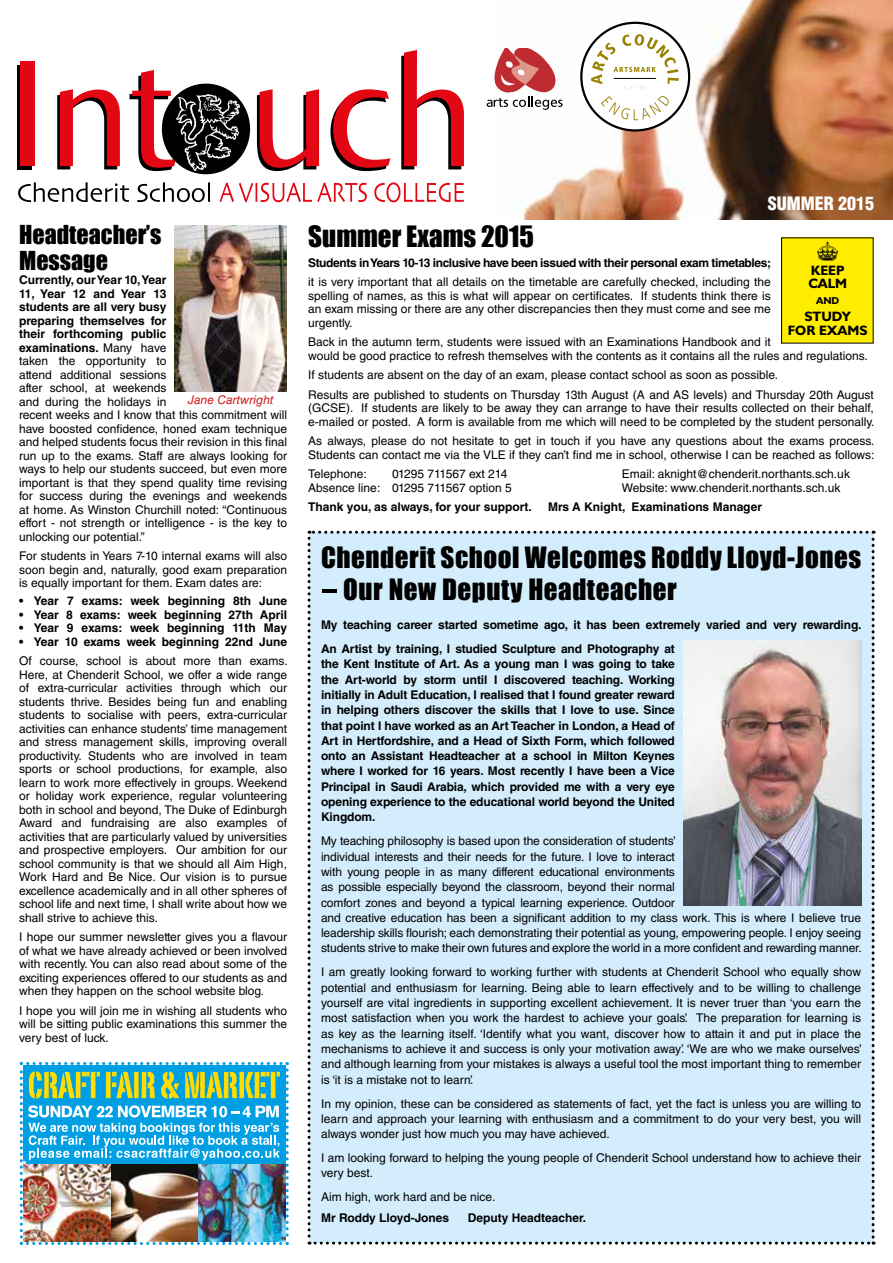
<style>
.page{position:relative;width:893px;height:1263px;background:#fff}
.page>*{position:absolute;margin:0;border:0;box-sizing:border-box;transform-origin:0 0}
.t1{font:27px "Impact";letter-spacing:.02em;color:#000}
.t2{font:27px "Impact";letter-spacing:.02em;color:#000;scale:2 1}
.t3{font:27px "Impact";color:#000}
.t4{font:24px/25.5px "Impact";color:#000}
.t5{font:900 condensed 18px "Helvetica LT Std";color:#fff}
.t6{font:700 13.65px/13.2px "Humanist 521 BT";color:#000}
.t7{font:12px/13.5px "Helvetica LT Std";color:#000}
.t8{font:700 12px/15.3px "Helvetica LT Std";letter-spacing:-.01em;color:#000}
.t9{font:700 12px "Helvetica LT Std";letter-spacing:-.03em;color:#000}
.t10{font:italic 12px "Helvetica LT Std";color:#cd171a}
.t11{font:700 10.05px "Humanist 521 BT";color:#000}
.s1{font-weight:700}
</style>
<div class="page">
<div style="left:308px;top:531px;width:567px;height:713px;background:#d4edfc"></div>
<img style="left:518px;top:0;width:375px;height:220px">
<svg style="left:18px;top:65px;width:14px;height:104px"></svg>
<div style="left:21px;top:62px;width:14px;height:104px;background:#e30613"></div>
<svg style="left:57px;top:89px;width:63px;height:80px"></svg>
<svg style="left:130px;top:70px;width:118px;height:101px"></svg>
<svg style="left:257px;top:89px;width:62px;height:82px"></svg>
<svg style="left:330px;top:89px;width:60px;height:82px"></svg>
<svg style="left:401px;top:50px;width:63px;height:119px"></svg>
<svg style="left:18px;top:182px;width:111px;height:20px"></svg>
<svg style="left:137px;top:182px;width:73px;height:20px"></svg>
<svg style="left:220px;top:183px;width:147px;height:19px"></svg>
<svg style="left:374px;top:182px;width:90px;height:20px"></svg>
<div style="left:162px;top:84px;width:88px;height:90px;background:#000;border-radius:50%"></div>
<img style="left:174px;top:94px;width:66px;height:78px">
<svg style="left:580px;top:22px;width:110px;height:110px"></svg>
<hr style="left:614px;top:78px;width:42px;height:1px;background:#000">
<svg style="left:487px;top:48px;width:76px;height:62px"></svg>
<img style="left:175px;top:225px;width:111px;height:167px">
<img style="left:20px;top:1062px;width:269px;height:183px">
<div style="left:782px;top:238px;width:91px;height:105px;background:#ffed00"></div>
<img style="left:817px;top:241px;width:21px;height:20px">
<img style="left:683px;top:640px;width:179px;height:265px">
<h2 class="t4" style="left:19px;top:222px;width:144px">Headteacher’s<br>Message</h2>
<p class="t7" style="left:19px;top:273px;width:269px"><span class="s1">Currently, our Year 10, Year<br>11, Year 12 and Year 13<br>students are all very busy<br>preparing themselves for<br>their forthcoming public<br>examinations.</span> Many have<br>taken the opportunity to<br>attend additional sessions<br>after school, at weekends<br>and during the holidays in<br>recent weeks and I know that this commitment will have boosted confidence, honed exam technique and helped students focus their revision in this final run up to the exams. Staff are always looking for ways to help our students succeed, but even more important is that they spend quality time revising for success during the evenings and weekends at home. As Winston Churchill noted: “Continuous effort - not strength or intelligence - is the key to unlocking our potential.”</p>
<p class="t7" style="left:19px;top:549px;width:269px;text-align:justify">For students in Years 7-10 internal exams will also soon begin and, naturally, good exam preparation is equally important for them. Exam dates are:</p>
<p class="t8" style="left:19px;top:593px;width:269px">• Year 7 exams: week beginning 8th June</p>
<p class="t8" style="left:19px;top:607px;width:269px">• Year 8 exams: week beginning 27th April</p>
<p class="t8" style="left:19px;top:620px;width:269px">• Year 9 exams: week beginning 11th May</p>
<p class="t8" style="left:19px;top:634px;width:269px">• Year 10 exams week beginning 22nd June</p>
<p class="t7" style="left:19px;top:654px;width:270px;text-align:justify">Of course, school is about more than exams.<br>Here, at Chenderit School, we offer a wide range of extra-curricular activities through which our students thrive. Besides being fun and enabling students to socialise with peers, extra-curricular activities can enhance students’ time management and stress management skills, improving overall productivity. Students who are involved in team sports or school productions, for example, also learn to work more effectively in groups. Weekend or holiday work experience, regular volunteering both in school and beyond, The Duke of Edinburgh Award and fundraising are also examples of activities that are particularly valued by universities and prospective employers. Our ambition for our school community is that we should all Aim High, Work Hard and Be Nice. Our vision is to pursue excellence academically and in all other spheres of school life and next time, I shall write about how we shall strive to achieve this.</p>
<p class="t7" style="left:19px;top:930px;width:269px;text-align:justify">I hope our summer newsletter gives you a flavour of what we have already achieved or been involved with recently. You can also read about some of the exciting experiences offered to our students as and when they happen on the school website blog.</p>
<p class="t7" style="left:19px;top:1004px;width:269px;text-align:justify">I hope you will join me in wishing all students who will be sitting public examinations this summer the very best of luck.</p>
<p class="t10" style="left:188px;top:393px;width:87px">Jane Cartwright</p>
<h3 class="t5" style="left:768px;top:192px;width:108px">SUMMER 2015</h3>
<h1 class="t3" style="left:308px;top:220px;width:227px">Summer Exams 2015</h1>
<p class="t9" style="left:308px;top:255px;width:464px">Students in Years 10-13 inclusive have been issued with their personal exam timetables;</p>
<p class="t7" style="left:308px;top:275px;width:464px;text-align:justify">it is very important that all details on the timetable are carefully checked, including the spelling of names, as this is what will appear on certificates. If students think there is an exam missing or there are any other discrepancies then they must come and see me urgently.</p>
<p class="t7" style="left:308px;top:335px;width:561px">Back in the autumn term, students were issued with an Examinations Handbook and it<br>would be good practice to refresh themselves with the contents as it contains all the rules and regulations.</p>
<p class="t7" style="left:308px;top:365px;width:567px;line-height:19.5px">If students are absent on the day of an exam, please contact school as soon as possible.<br>Results are published to students on Thursday 13th August (A and AS levels) and Thursday 20th August</p>
<p class="t7" style="left:308px;top:401px;width:568px">(GCSE). If students are likely to be away they can arrange to have their results collected on their behalf, e-mailed or posted. A form is available from me which will need to be completed by the student personally.</p>
<p class="t7" style="left:308px;top:434px;width:568px">As always, please do not hesitate to get in touch if you have any questions about the exams process.<br>Students can contact me via the VLE if they can’t find me in school, otherwise I can be reached as follows:</p>
<p class="t7" style="left:308px;top:467px;width:60px">Telephone:</p>
<p class="t7" style="left:392px;top:467px;width:117px">01295 711567 ext 214</p>
<p class="t7" style="left:622px;top:467px;width:230px">Email: aknight@chenderit.northants.sch.uk</p>
<p class="t7" style="left:308px;top:481px;width:205px">Absence line: 01295 711567 option 5</p>
<p class="t7" style="left:622px;top:481px;width:220px">Website: www.chenderit.northants.sch.uk</p>
<p class="t8" style="left:308px;top:499px;width:225px">Thank you, as always, for your support.</p>
<p class="t8" style="left:548px;top:499px;width:215px">Mrs A Knight, Examinations Manager</p>
<h1 class="t1" style="left:321px;top:540px;width:541px">Chenderit School Welcomes Roddy Lloyd-Jones</h1>
<h1 class="t2" style="left:321px;top:573px;width:179px">- Our New Deputy Headteacher</h1>
<p class="t8" style="left:321px;top:613px;width:542px;line-height:24px">My teaching career started sometime ago, it has been extremely varied and very rewarding.<br>An Artist by training, I studied Sculpture and Photography at</p>
<p class="t8" style="left:321px;top:656px;width:355px;text-align:justify">the Kent Institute of Art. As a young man I was going to take the Art-world by storm until I discovered teaching. Working initially in Adult Education, I realised that I found greater reward in helping others discover the skills that I love to use. Since that point I have worked as an Art Teacher in London, a Head of Art in Hertfordshire, and a Head of Sixth Form, which followed onto an Assistant Headteacher at a school in Milton Keynes where I worked for 16 years. Most recently I have been a Vice Principal in Saudi Arabia, which provided me with a very eye opening experience to the educational world beyond the United Kingdom.</p>
<p class="t7" style="left:321px;top:833px;width:542px;line-height:15.3px">My teaching philosophy is based upon the consideration of students’<br>individual interests and their needs for the future. I love to interact<br>with young people in as many different educational environments<br>as possible especially beyond the classroom, beyond their normal<br>comfort zones and beyond a typical learning experience. Outdoor<br>and creative education has been a significant addition to my class work. This is where I believe true leadership skills flourish; each demonstrating their potential as young, empowering people. I enjoy seeing students strive to make their own futures and explore the world in a more confident and rewarding manner.</p>
<p class="t7" style="left:321px;top:964px;width:542px;line-height:15.3px;text-align:justify">I am greatly looking forward to working further with students at Chenderit School who equally show potential and enthusiasm for learning. Being able to learn effectively and to be willing to challenge yourself are vital ingredients in supporting excellent achievement. It is never truer than ‘you earn the most satisfaction when you work the hardest to achieve your goals’. The preparation for learning is as key as the learning itself. ‘Identify what you want, discover how to attain it and put in place the mechanisms to achieve it and success is only your motivation away’. ‘We are who we make ourselves’ and although learning from your mistakes is always a useful tool the most important thing to remember is ‘it is a mistake not to learn’.</p>
<p class="t7" style="left:321px;top:1096px;width:542px;line-height:15.3px;text-align:justify">In my opinion, these can be considered as statements of fact, yet the fact is unless you are willing to learn and approach your learning with enthusiasm and a commitment to do your very best, you will always wonder just how much you may have achieved.</p>
<p class="t7" style="left:321px;top:1150px;width:541px;line-height:15.3px">I am looking forward to helping the young people of Chenderit School understand how to achieve their very best.</p>
<p class="t7" style="left:321px;top:1190px;width:176px">Aim high, work hard and be nice.</p>
<p class="t8" style="left:321px;top:1210px;width:130px">Mr Roddy Lloyd-Jones</p>
<p class="t8" style="left:468px;top:1210px;width:120px">Deputy Headteacher.</p>
<p class="t6" style="left:808px;top:264px;width:40px">KEEP<br>CALM</p>
<p class="t11" style="left:816px;top:294px;width:25px">AND</p>
<p class="t6" style="left:788px;top:309px;width:81px;line-height:13.6px;text-align:center">STUDY<br>FOR EXAMS</p>
</div>
